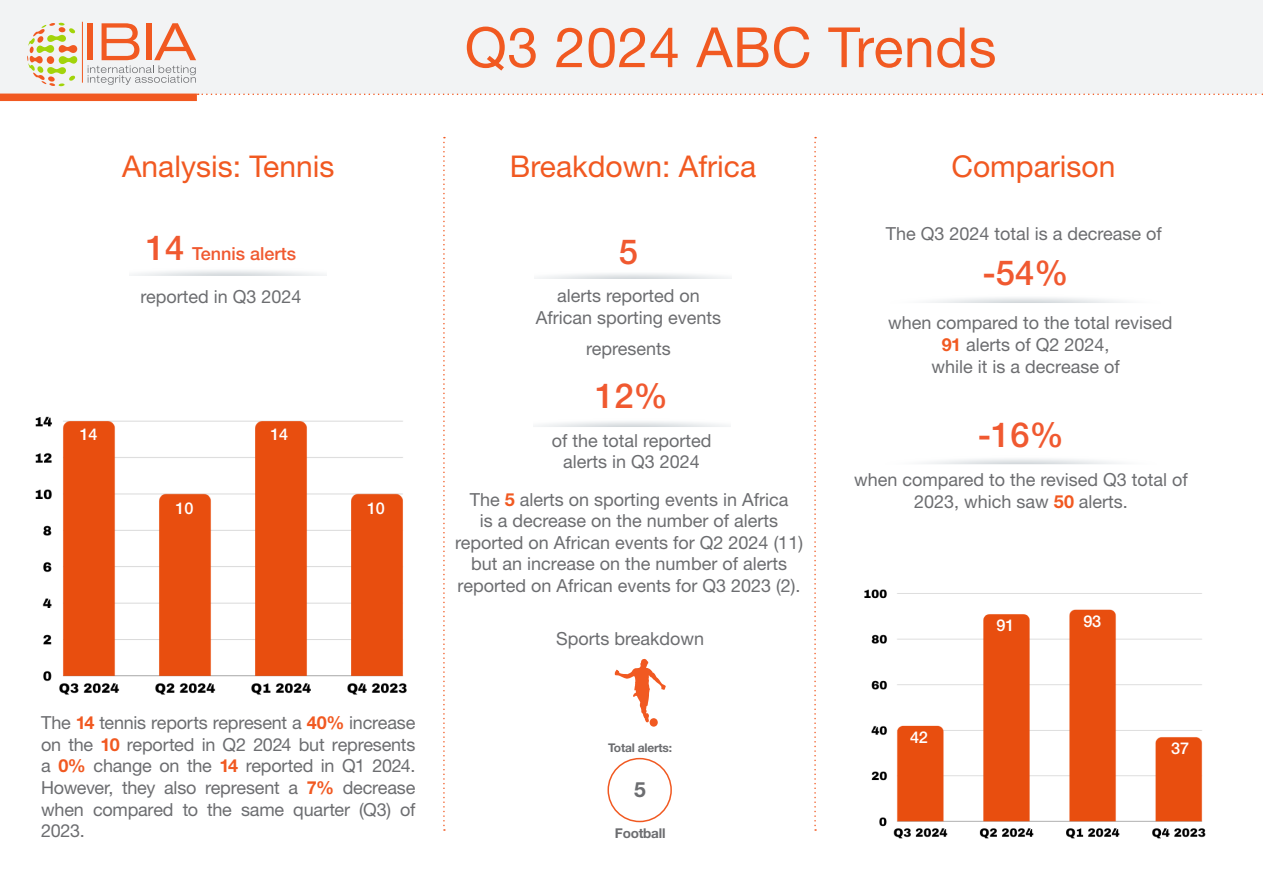
<style>
.page{position:relative;width:1263px;height:893px;background:#fff}
.page>*{position:absolute;margin:0;border:0;box-sizing:border-box;transform-origin:0 0}
.t1{font:55.5px "Helvetica Neue LT Std";letter-spacing:.01em;color:#f15921}
.t2{font:500 34.5px "Helvetica Neue LT Std";color:#f05930}
.t3{font:30px "Helvetica Neue LT Std";color:#f15921}
.t4{font:700 21px "Helvetica Neue LT Std";color:#6c6d70}
.t5{font:18px/21.6px "Helvetica Neue LT Std";color:#6c6d70;text-align:center}
.t6{font:500 18px "Helvetica Neue LT Std";color:#f05930}
.t7{font:500 16.2px "Helvetica Neue LT Std";letter-spacing:-.02em;color:#fff}
.t8{font:700 13.5px "Helvetica Neue LT Std";letter-spacing:-.015em;color:#6c6d70}
.t9{font:700 12px "Helvetica Neue LT Std";letter-spacing:-.015em;color:#6c6d70}
.s1{font-size:34.5px}
.s2{font-weight:700;color:#f15921}
</style>
<div class="page">
<div style="left:0;top:0;width:1263px;height:94px;background:#f2f3f4"></div>
<svg style="left:27px;top:23px;width:50px;height:63px"></svg>
<hr style="left:82px;top:22px;width:1px;height:61px;background:#f15921">
<svg style="left:88px;top:23px;width:108px;height:62px"></svg>
<div style="left:0;top:94px;width:197px;height:7px;background:#f15921"></div>
<svg style="left:814px;top:137px;width:2px;height:694px"></svg>
<svg style="left:533px;top:421px;width:197px;height:6px"></svg>
<svg style="left:535px;top:273px;width:196px;height:6px"></svg>
<svg style="left:443px;top:137px;width:2px;height:694px"></svg>
<svg style="left:130px;top:270px;width:197px;height:6px"></svg>
<img style="left:864px;top:589px;width:342px;height:250px">
<svg style="left:198px;top:94px;width:1065px;height:1px"></svg>
<svg style="left:927px;top:297px;width:198px;height:6px"></svg>
<svg style="left:923px;top:459px;width:197px;height:5px"></svg>
<img style="left:35px;top:416px;width:372px;height:279px">
<div style="left:607px;top:758px;width:65px;height:64px;border:2px solid #f15921;border-radius:50%"></div>
<svg style="left:615px;top:659px;width:51px;height:68px"></svg>
<p class="t3" style="left:122px;top:149px;width:214px">Analysis: Tennis</p>
<p class="t6" style="left:146px;top:243px;width:152px"><span class="s1">14</span> Tennis alerts</p>
<p class="t5" style="left:140px;top:285px;width:163px">reported in Q3 2024</p>
<p class="t7" style="left:80px;top:425px;width:19px">14</p>
<p class="t7" style="left:270px;top:425px;width:19px">14</p>
<p class="t7" style="left:176px;top:498px;width:19px">10</p>
<p class="t7" style="left:367px;top:498px;width:19px">10</p>
<p class="t5" style="left:41px;top:712px;width:376px;text-align:justify">The <span class="s2">14</span> tennis reports represent a <span class="s2">40%</span> increase on the <span class="s2">10</span> reported in Q2 2024 but represents a <span class="s2">0%</span> change on the <span class="s2">14</span> reported in Q1 2024.<br>However, they also represent a <span class="s2">7%</span> decrease when compared to the same quarter (Q3) of 2023.</p>
<p class="t1" style="left:465px;top:14px;width:533px">Q3 2024 ABC Trends</p>
<p class="t3" style="left:510px;top:149px;width:248px">Breakdown: Africa</p>
<p class="t2" style="left:619px;top:231px;width:21px">5</p>
<p class="t5" style="left:536px;top:285px;width:187px">alerts reported on<br>African sporting events</p>
<p class="t5" style="left:586px;top:338px;width:86px">represents</p>
<p class="t2" style="left:595px;top:375px;width:74px">12%</p>
<p class="t5" style="left:552px;top:429px;width:161px">of the total reported alerts in Q3 2024</p>
<p class="t5" style="left:455px;top:488px;width:349px">The <span class="s2">5</span> alerts on sporting events in Africa<br>is a decrease on the number of alerts reported on African events for Q2 2024 (11) but an increase on the number of alerts reported on African events for Q3 2023 (2).</p>
<p class="t5" style="left:556px;top:627px;width:150px">Sports breakdown</p>
<p class="t9" style="left:608px;top:740px;width:65px">Total alerts:</p>
<p class="t4" style="left:634px;top:776px;width:13px">5</p>
<p class="t8" style="left:615px;top:825px;width:52px">Football</p>
<p class="t3" style="left:951px;top:149px;width:165px">Comparison</p>
<p class="t5" style="left:886px;top:223px;width:278px">The Q3 2024 total is a decrease of</p>
<p class="t2" style="left:982px;top:252px;width:88px">-54%</p>
<p class="t5" style="left:888px;top:312px;width:286px">when compared to the total revised<br><span class="s2">91</span> alerts of Q2 2024,<br>while it is a decrease of</p>
<p class="t2" style="left:978px;top:414px;width:88px">-16%</p>
<p class="t5" style="left:854px;top:468px;width:335px">when compared to the revised Q3 total of<br>2023, which saw <span class="s2">50</span> alerts.</p>
<p class="t7" style="left:910px;top:728px;width:19px">42</p>
<p class="t7" style="left:997px;top:615px;width:19px">91</p>
<p class="t7" style="left:1083px;top:612px;width:19px">93</p>
<p class="t7" style="left:1171px;top:739px;width:19px">37</p>
</div>
